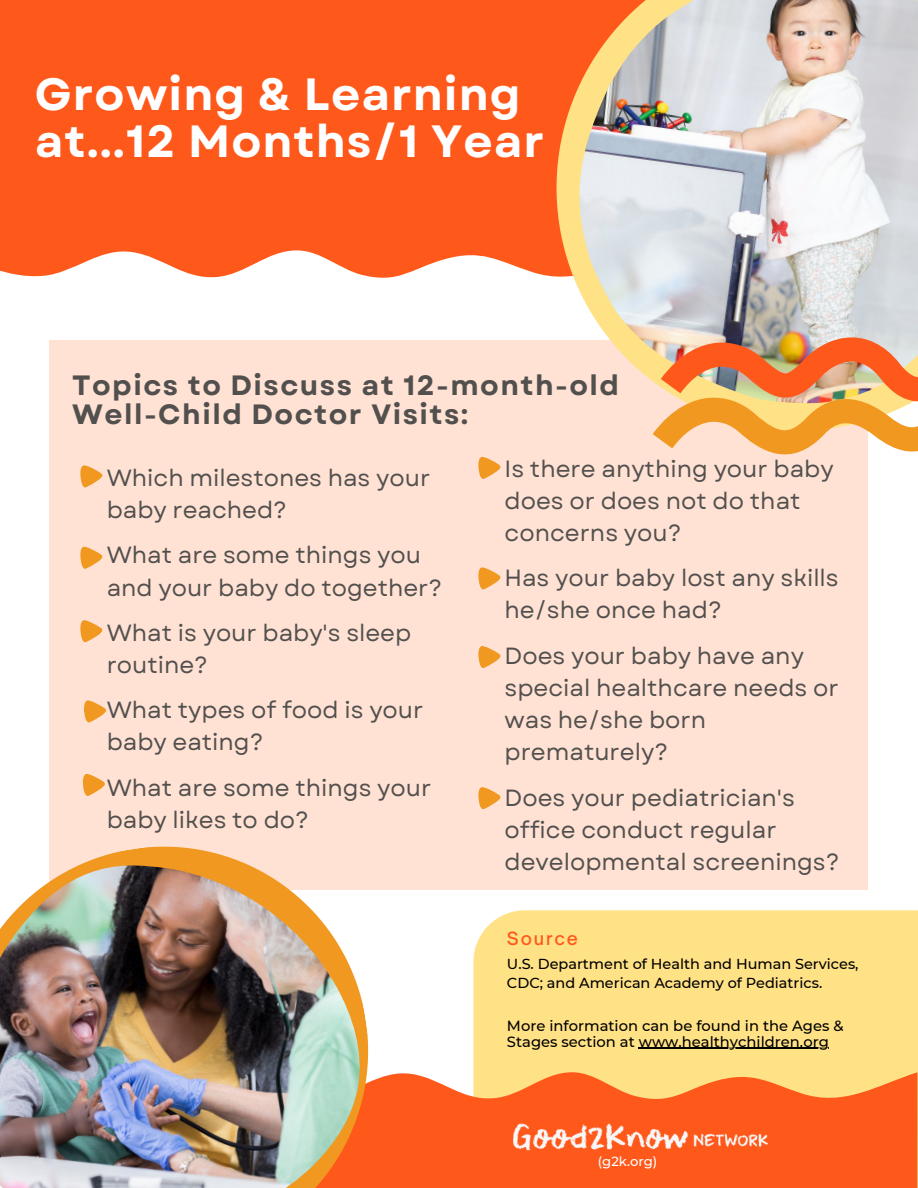
<style>
.page{position:relative;width:918px;height:1188px;background:#fff}
.page>*{position:absolute;margin:0;border:0;box-sizing:border-box;transform-origin:0 0}
.t1{font:700 45.15px "Garet";letter-spacing:.025em;color:#fff}
.t2{font:700 27.9px/29.2px "Garet";letter-spacing:.055em;color:#52504e}
.t3{font:23.4px/32.2px "Garet";color:#52504e}
.t4{font:500 17.55px "Open Sauce One";letter-spacing:.105em;color:#ff581b}
.t5{font:500 14.7px/15.8px "Montserrat";color:#000}
.t6{font:500 14.4px/19.5px "Montserrat";color:#000}
.t7{font:500 13.2px "Montserrat";color:#fff}
</style>
<div class="page">
<div style="left:50px;top:340px;width:818px;height:550px;background:#ffe2d4"></div>
<div style="left:473px;top:910px;width:445px;height:278px;background:#ffe186"></div>
<svg style="left:397px;top:1069px;width:520px;height:119px;background:#fe7231"></svg>
<div style="left:0;top:0;width:557px;height:278px;background:#ff581b"></div>
<svg style="left:557px;top:0;width:22px;height:290px;background:#ffa057"></svg>
<img style="left:579px;top:0;width:339px;height:380px">
<svg style="left:80px;top:465px;width:23px;height:23px"></svg>
<svg style="left:49px;top:818px;width:348px;height:370px"></svg>
<svg style="left:80px;top:546px;width:23px;height:23px"></svg>
<svg style="left:80px;top:620px;width:23px;height:23px"></svg>
<svg style="left:84px;top:700px;width:22px;height:23px"></svg>
<svg style="left:478px;top:456px;width:23px;height:23px"></svg>
<svg style="left:478px;top:567px;width:23px;height:23px"></svg>
<svg style="left:478px;top:787px;width:23px;height:23px"></svg>
<img style="left:651px;top:301px;width:267px;height:154px">
<img style="left:513px;top:1105px;width:254px;height:50px">
<hr style="left:639px;top:1048px;width:190px;height:1px;background:#000">
<svg style="left:82px;top:774px;width:23px;height:22px"></svg>
<svg style="left:478px;top:646px;width:23px;height:22px"></svg>
<img style="left:0;top:859px;width:364px;height:329px">
<p class="t1" style="left:35px;top:61px;width:487px">Growing &amp; Learning</p>
<p class="t1" style="left:35px;top:109px;width:511px">at...12 Months/1 Year</p>
<p class="t2" style="left:72px;top:371px;width:548px">Topics to Discuss at 12-month-old<br>Well-Child Doctor Visits:</p>
<p class="t3" style="left:505px;top:452px;width:331px">Is there anything your baby does or does not do that concerns you?</p>
<p class="t3" style="left:505px;top:562px;width:336px">Has your baby lost any skills he/she once had?</p>
<p class="t3" style="left:505px;top:640px;width:336px">Does your baby have any special healthcare needs or was he/she born prematurely?</p>
<p class="t3" style="left:505px;top:782px;width:337px">Does your pediatrician's office conduct regular developmental screenings?</p>
<p class="t3" style="left:107px;top:462px;width:325px">Which milestones has your baby reached?</p>
<p class="t3" style="left:107px;top:539px;width:337px">What are some things you and your baby do together?</p>
<p class="t3" style="left:107px;top:617px;width:306px">What is your baby's sleep routine?</p>
<p class="t3" style="left:107px;top:694px;width:318px">What types of food is your baby eating?</p>
<p class="t3" style="left:107px;top:771px;width:326px">What are some things your baby likes to do?</p>
<p class="t4" style="left:507px;top:928px;width:73px">Source</p>
<p class="t6" style="left:507px;top:954px;width:353px">U.S. Department of Health and Human Services,<br>CDC; and American Academy of Pediatrics.</p>
<p class="t5" style="left:507px;top:1018px;width:338px">More information can be found in the Ages &amp;<br>Stages section at www.healthychildren.org</p>
<p class="t7" style="left:598px;top:1153px;width:61px">(g2k.org)</p>
</div>
